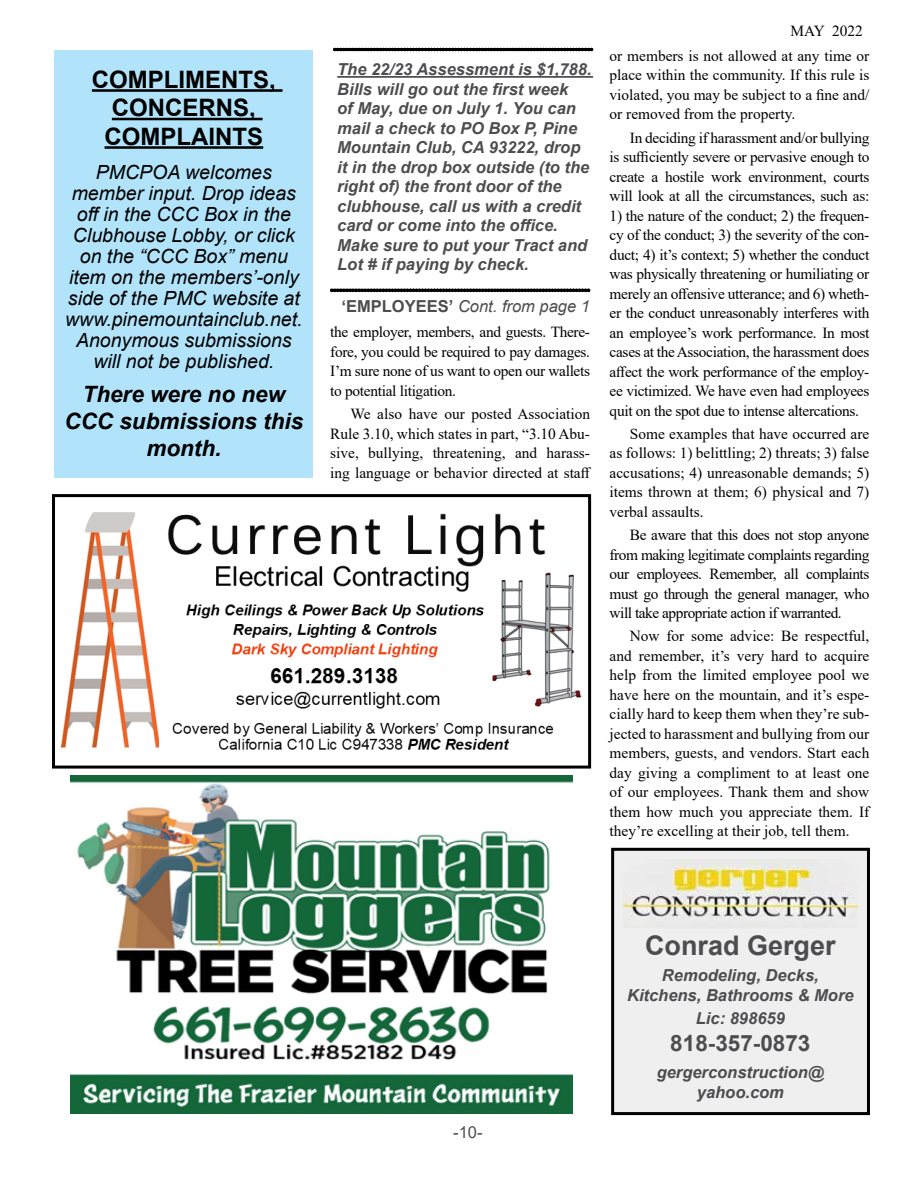
<style>
.page{position:relative;width:918px;height:1188px;background:#fff}
.page>*{position:absolute;margin:0;border:0;box-sizing:border-box;transform-origin:0 0}
.t1{font:700 27px "Arial";color:#4d4d4f}
.t2{font:700 24px/28.5px "Arial";color:#000;text-align:center}
.t3{font:italic 700 22.5px/27px "Arial";color:#000;text-align:center}
.t4{font:700 22.5px "Arial";color:#4d4d4f}
.t5{font:italic 19.5px/21px "Arial";color:#000;text-align:center}
.t6{font:italic 700 16.5px/19.5px "Arial";color:#4d4d4f;text-align:center}
.t7{font:italic 16.5px "Arial";color:#4d4d4f}
.t8{font:16.5px "Arial";color:#4d4d4f}
.t9{font:15.3px/19.5px "Times New Roman";color:#000;text-align:justify}
.s1{font-weight:700;font-style:normal}
</style>
<div class="page">
<div style="left:54px;top:50px;width:259px;height:428px;background:#b1e3fa"></div>
<hr style="left:92px;top:89px;width:191px;height:3px;background:#000">
<hr style="left:112px;top:118px;width:151px;height:2px;background:#000">
<hr style="left:105px;top:146px;width:158px;height:3px;background:#000">
<div style="left:613px;top:849px;width:255px;height:265px;background:#efeff0"></div>
<div style="left:611px;top:848px;width:259px;height:267px;border:3px solid #000"></div>
<svg style="left:333px;top:48px;width:260px;height:3px"></svg>
<img style="left:623px;top:860px;width:235px;height:67px">
<img style="left:70px;top:775px;width:503px;height:339px">
<svg style="left:330px;top:289px;width:260px;height:3px"></svg>
<img style="left:60px;top:512px;width:522px;height:238px">
<div style="left:52px;top:494px;width:539px;height:275px;border:3px solid #000"></div>
<hr style="left:337px;top:76px;width:256px;height:2px;background:#4d4d4f">
<h2 class="t2" style="left:92px;top:66px;width:186px">COMPLIMENTS,<br>CONCERNS,<br>COMPLAINTS</h2>
<p class="t5" style="left:65px;top:162px;width:239px">PMCPOA welcomes member input. Drop ideas off in the CCC Box in the<br>Clubhouse Lobby, or click on the “CCC Box” menu item on the members’-only side of the PMC website at www.pinemountainclub.net.<br>Anonymous submissions will not be published.</p>
<h3 class="t3" style="left:64px;top:382px;width:240px">There were no new<br>CCC submissions this month.</h3>
<p class="t6" style="left:337px;top:60px;width:256px;text-align:left">The 22/23 Assessment is $1,788.<br>Bills will go out the first week<br>of May, due on July 1. You can mail a check to PO Box P, Pine<br>Mountain Club, CA 93222, drop it in the drop box outside (to the right of) the front door of the clubhouse, call us with a credit card or come into the office.<br>Make sure to put your Tract and<br>Lot # if paying by check.</p>
<p class="t7" style="left:342px;top:295px;width:250px"><span class="s1">‘EMPLOYEES’</span> Cont. from page 1</p>
<p class="t9" style="left:330px;top:322px;width:261px">the employer, members, and guests. There&shy;fore, you could be required to pay damages.<br>I’m sure none of us want to open our wallets to potential litigation.</p>
<p class="t9" style="left:330px;top:404px;width:262px;text-indent:20px">We also have our posted Association Rule 3.10, which states in part, “3.10 Abu&shy;sive, bullying, threatening, and harass&shy;ing language or behavior directed at staff</p>
<p class="t9" style="left:791px;top:20px;width:74px">MAY 2022</p>
<p class="t9" style="left:610px;top:46px;width:261px">or members is not allowed at any time or place within the community. If this rule is violated, you may be subject to a fine and/ or removed from the property.</p>
<p class="t9" style="left:610px;top:127px;width:261px;text-indent:20px">In deciding if harassment and/or bullying is sufficiently severe or pervasive enough to create a hostile work environment, courts will look at all the circumstances, such as:</p>
<p class="t9" style="left:610px;top:205px;width:261px">1) the nature of the conduct; 2) the frequen&shy;cy of the conduct; 3) the severity of the con&shy;duct; 4) it’s context; 5) whether the conduct was physically threatening or humiliating or merely an offensive utterance; and 6) wheth&shy;er the conduct unreasonably interferes with an employee’s work performance. In most cases at the Association, the harassment does affect the work performance of the employ&shy;ee victimized. We have even had employees quit on the spot due to intense altercations.</p>
<p class="t9" style="left:610px;top:424px;width:261px;text-indent:20px">Some examples that have occurred are as follows: 1) belittling; 2) threats; 3) false accusations; 4) unreasonable demands; 5) items thrown at them; 6) physical and 7) verbal assaults.</p>
<p class="t9" style="left:610px;top:525px;width:261px;text-indent:20px">Be aware that this does not stop anyone from making legitimate complaints regarding our employees. Remember, all complaints must go through the general manager, who will take appropriate action if warranted.</p>
<p class="t9" style="left:610px;top:626px;width:261px;text-indent:20px">Now for some advice: Be respectful, and remember, it’s very hard to acquire help from the limited employee pool we have here on the mountain, and it’s espe&shy;cially hard to keep them when they’re sub&shy;jected to harassment and bullying from our members, guests, and vendors. Start each day giving a compliment to at least one of our employees. Thank them and show them how much you appreciate them. If they’re excelling at their job, tell them.</p>
<p class="t8" style="left:453px;top:1121px;width:31px">-10-</p>
<h1 class="t1" style="left:645px;top:926px;width:192px">Conrad Gerger</h1>
<p class="t6" style="left:627px;top:966px;width:228px">Remodeling, Decks,<br>Kitchens, Bathrooms &amp; More</p>
<p class="t6" style="left:696px;top:1009px;width:90px">Lic: 898659</p>
<h3 class="t4" style="left:670px;top:1028px;width:142px">818-357-0873</h3>
<p class="t6" style="left:657px;top:1063px;width:169px">gergerconstruction@ yahoo.com</p>
</div>
